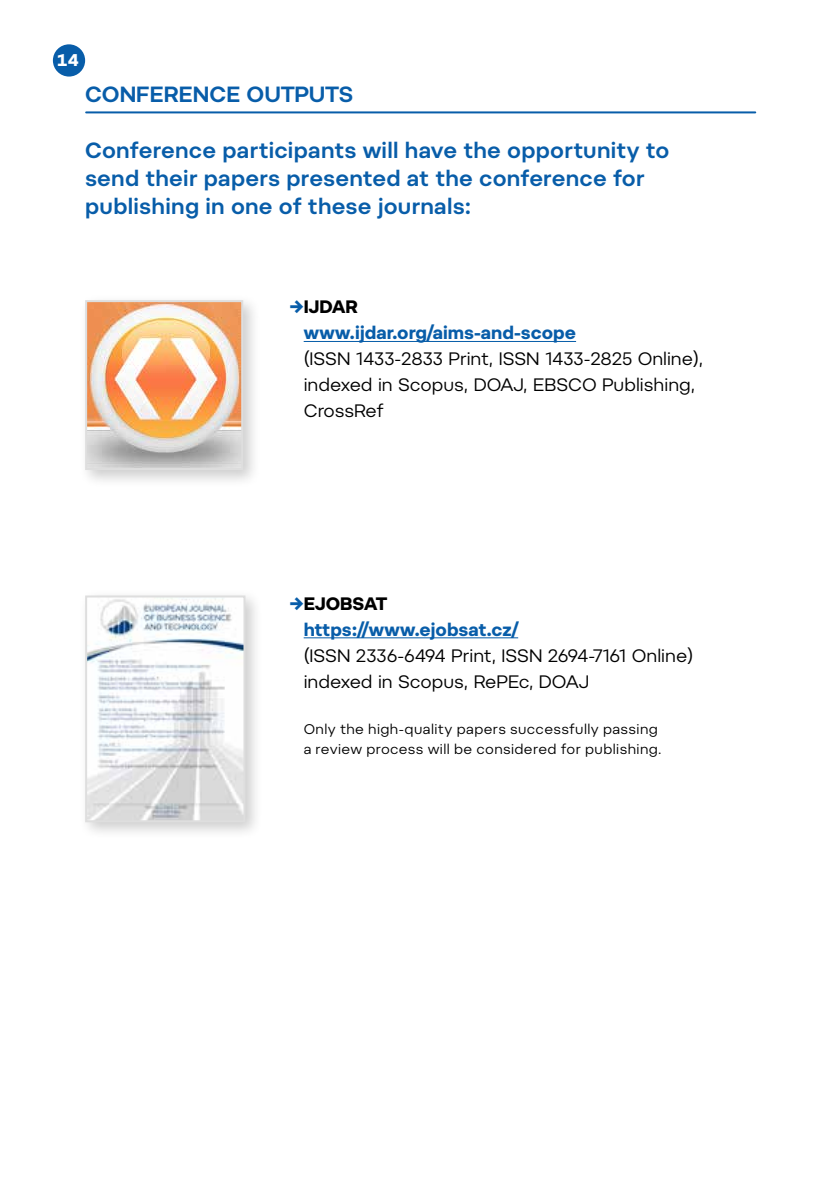
<style>
.page{position:relative;width:840px;height:1191px;background:#fff}
.page>*{position:absolute;margin:0;border:0;box-sizing:border-box;transform-origin:0 0}
.t1{font:600 22px/28px "Pepi";letter-spacing:.005em;color:#085da9}
.t2{font:18px/26px "Pepi";color:#000}
.t3{font:700 18px/26px "Pepi";color:#085da9}
.t4{font:700 17px "Pepi";color:#fff}
.t5{font:14px/20px "Pepi";letter-spacing:.025em;color:#000}
.s1{color:#000}
</style>
<div class="page">
<div style="left:79px;top:589px;width:184px;height:251px;background:#000;opacity:.2"></div>
<img style="left:88px;top:598px;width:154px;height:221px">
<div style="left:85px;top:595px;width:160px;height:227px;border:2px solid #dedede"></div>
<div style="left:79px;top:294px;width:182px;height:193px;background:#000;opacity:.2"></div>
<img style="left:88px;top:303px;width:152px;height:164px">
<div style="left:85px;top:300px;width:158px;height:170px;border:2px solid #dedede"></div>
<hr style="left:303px;top:637px;width:215px;height:1px;background:#085da9">
<hr style="left:303px;top:341px;width:272px;height:1px;background:#085da9">
<div style="left:53px;top:44px;width:32px;height:33px;background:#085da9;border-radius:50%"></div>
<hr style="left:86px;top:111px;width:668px;height:2px;background:#085da9">
<p class="t4" style="left:57px;top:50px;width:24px">14</p>
<p class="t1" style="left:85px;top:80px;width:269px">CONFERENCE OUTPUTS</p>
<p class="t1" style="left:85px;top:136px;width:585px">Conference participants will have the opportunity to send their papers presented at the conference for publishing in one of these journals:</p>
<p class="t3" style="left:303px;top:294px;width:274px;text-indent:-14px">→<span class="s1">IJDAR </span>www.ijdar.org/aims‑and‑scope</p>
<p class="t2" style="left:303px;top:346px;width:401px">(ISSN 1433‑2833 Print, ISSN 1433‑2825 Online), indexed in Scopus, DOAJ, EBSCO Publishing,<br>CrossRef</p>
<p class="t3" style="left:303px;top:590px;width:216px;text-indent:-14px">→<span class="s1">EJOBSAT </span>https://www.ejobsat.cz/</p>
<p class="t2" style="left:303px;top:642px;width:391px">(ISSN 2336‑6494 Print, ISSN 2694‑7161 Online) indexed in Scopus, RePEc, DOAJ</p>
<p class="t5" style="left:303px;top:718px;width:359px">Only the high‑quality papers successfully passing a review process will be considered for publishing.</p>
</div>
